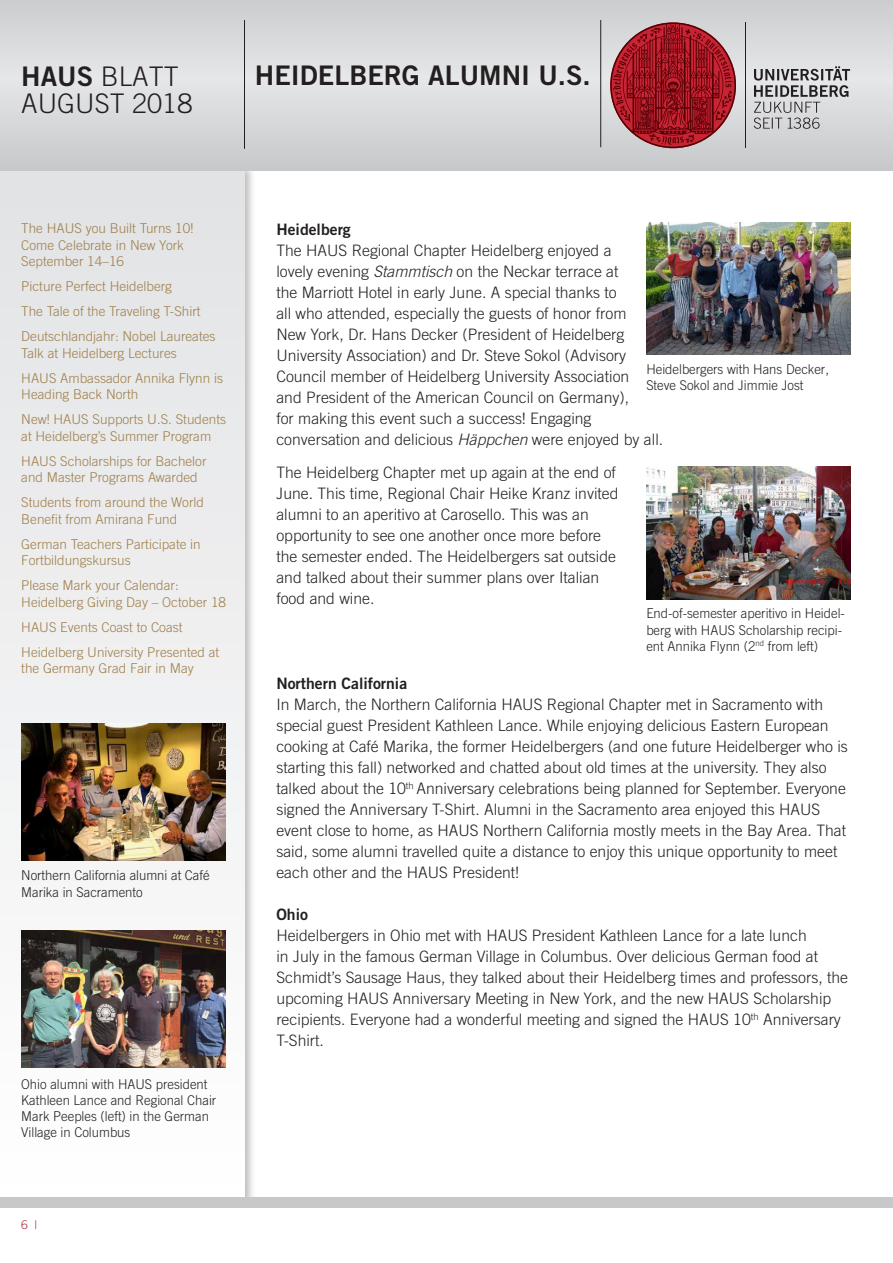
<style>
.page{position:relative;width:893px;height:1263px;background:#fff}
.page>*{position:absolute;margin:0;border:0;box-sizing:border-box;transform-origin:0 0}
.t1{font:27px "Trade Gothic LT Std Bd 2";color:#231f20}
.t2{font:300 27px/27px "Trade Gothic LT Std";color:#231f20}
.t3{font:300 15.75px/21px "Trade Gothic LT Std";color:#231f20}
.t4{font:15.75px "Trade Gothic LT Std Bd 2";color:#231f20}
.t5{font:300 13.5px/16.5px "Trade Gothic LT Std";color:#9f7f4b}
.t6{font:300 13.5px/16.2px "Trade Gothic LT Std";color:#231f20}
.t7{font:300 12px "Trade Gothic LT Std";color:#b72837}
.s1{font-family:"Trade Gothic LT Std Bd 2";font-weight:400}
.s2{font-style:italic}
</style>
<div class="page">
<div style="left:0;top:163px;width:256px;height:1045px;background:#231f20;opacity:.3"></div>
<div style="left:0;top:166px;width:244px;height:1031px;background:linear-gradient(to bottom,#e2e3e5,#fefefe)"></div>
<svg style="left:0;top:0;width:893px;height:170px;background:#d6d7d9"></svg>
<hr style="left:244px;top:20px;width:1px;height:129px;background:#231f20">
<hr style="left:600px;top:20px;width:1px;height:127px;background:#231f20">
<div style="left:0;top:1197px;width:893px;height:11px;background:#c7c8ca"></div>
<hr style="left:745px;top:22px;width:1px;height:126px;background:#231f20">
<svg style="left:754px;top:66px;width:96px;height:63px;background:#b3b3b5"></svg>
<svg style="left:610px;top:22px;width:126px;height:126px;background:#a53e48"></svg>
<img style="left:646px;top:222px;width:204px;height:132px">
<img style="left:646px;top:467px;width:204px;height:132px">
<img style="left:21px;top:723px;width:204px;height:138px">
<img style="left:21px;top:931px;width:204px;height:137px">
<h1 class="t2" style="left:21px;top:62px;width:173px"><span class="s1">HAUS</span> Blatt august 2018</h1>
<h1 class="t1" style="left:255px;top:59px;width:337px">Heidelberg Alumni U.S.</h1>
<p class="t5" style="left:21px;top:220px;width:174px;text-indent:65px">you Built Turns 10!<br>Come Celebrate in New York -September 14–16</p>
<p class="t5" style="left:21px;top:273px;width:196px;line-height:25px">Picture Perfect Heidelberg<br>The Tale of the Traveling T-Shirt<br>Deutschlandjahr: Nobel Laureates</p>
<p class="t5" style="left:21px;top:340px;width:157px;line-height:25px">Talk at Heidelberg Lectures<br>HAUS</p>
<p class="t5" style="left:21px;top:220px;width:45px">The HAUS</p>
<p class="t5" style="left:21px;top:369px;width:203px;text-indent:39px">Ambassador Annika Flynn is<br>Heading Back North</p>
<p class="t5" style="left:21px;top:411px;width:52px">New! HAUS</p>
<p class="t5" style="left:21px;top:411px;width:206px;text-indent:71px">Supports U .S. Students at Heidelberg’s Summer Program</p>
<p class="t5" style="left:21px;top:452px;width:19px">HAUS</p>
<p class="t5" style="left:21px;top:452px;width:187px;text-indent:39px">Scholarships for Bachelor and Master Programs Awarded</p>
<p class="t5" style="left:21px;top:494px;width:184px">Students from around the World<br>Benefit from Amirana Fund</p>
<p class="t5" style="left:21px;top:535px;width:181px">German Teachers Participate in<br>Fortbildungskursus</p>
<p class="t5" style="left:21px;top:577px;width:206px">Please Mark your Calendar:<br>Heidelberg Giving Day – October 18</p>
<p class="t5" style="left:21px;top:618px;width:19px">HAUS</p>
<p class="t5" style="left:21px;top:614px;width:199px;line-height:25px;text-align:center">Events Coast to Coast<br>Heidelberg U niversity Presented at</p>
<p class="t5" style="left:21px;top:660px;width:174px">the Germany Grad Fair in May</p>
<p class="t6" style="left:21px;top:867px;width:190px">Northern California alumni at Café<br>Marika in Sacramento</p>
<p class="t6" style="left:21px;top:1075px;width:116px">Ohio alumni with HAUS</p>
<p class="t6" style="left:21px;top:1075px;width:197px;text-indent:135px">president<br>Kathleen Lance and Regional Chair<br>Mark Peeples (left) in the German<br>Village in Columbus</p>
<p class="t7" style="left:21px;top:1218px;width:18px">6 |</p>
<p class="t4" style="left:276px;top:219px;width:76px">Heidelberg</p>
<p class="t3" style="left:276px;top:239px;width:52px">The HAUS</p>
<p class="t3" style="left:276px;top:239px;width:388px;text-indent:75px">Regional Chapter Heidelberg enjoyed a<br>lovely evening <span class="s2">Stammtisch</span> on the Neckar terrace at<br>the Marriott Hotel in early June. A special thanks to<br>all who attended, especially the guests of honor from<br>New York, Dr. Hans Decker (President of Heidelberg<br>U niversity Association) and Dr. Steve Sokol (Advisory Council member of Heidelberg U niversity Association<br>and President of the American Council on Germany),<br>for making this event such a success! Engaging conversation and delicious <span class="s2">Häppchen</span> were enjoyed by all.</p>
<p class="t3" style="left:276px;top:462px;width:344px">The Heidelberg Chapter met up again at the end of June. This time, Regional Chair Heike Kranz invited alumni to an aperitivo at Carosello. This was an opportunity to see one another once more before the semester ended. The Heidelbergers sat outside and talked about their summer plans over Italian food and wine.</p>
<p class="t6" style="left:646px;top:360px;width:184px">Heidelbergers with Hans Decker,<br>Steve Sokol and Jimmie Jost</p>
<p class="t6" style="left:646px;top:605px;width:200px">End-of-semester aperitivo in Heidel&shy;berg with HAUS</p>
<p class="t6" style="left:646px;top:621px;width:197px;text-indent:92px">Scholarship recipi&shy;ent Annika Flynn (2<sup>nd</sup> from left)</p>
<p class="t4" style="left:276px;top:673px;width:132px">Northern California</p>
<p class="t3" style="left:276px;top:693px;width:247px">In March, the Northern California HAUS</p>
<p class="t3" style="left:276px;top:693px;width:573px;text-indent:270px">Regional Chapter met in Sacramento with special guest President Kathleen Lance. While enjoying delicious Eastern European cooking at Café Marika, the former Heidelbergers (and one future Heidelberger who is starting this fall) networked and chatted about old times at the university. They also talked about the 10<sup>th</sup> Anniversary celebrations being planned for September. Everyone signed the Anniversary T-Shirt. Alumni in the Sacramento area enjoyed this HAUS<br>event close to home, as HAUS</p>
<p class="t3" style="left:276px;top:820px;width:571px;text-indent:207px">Northern California mostly meets in the Bay Area. That said, some alumni travelled quite a distance to enjoy this unique opportunity to meet each other and the HAUS</p>
<p class="t3" style="left:452px;top:862px;width:68px">President!</p>
<p class="t4" style="left:276px;top:905px;width:33px">Ohio</p>
<p class="t3" style="left:276px;top:925px;width:232px">Heidelbergers in Ohio met with HAUS</p>
<p class="t3" style="left:276px;top:925px;width:573px;text-indent:256px">President Kathleen Lance for a late lunch<br>in July in the famous German Village in Columbus. Over delicious German food at Schmidt’s Sausage Haus, they talked about their Heidelberg times and professors, the upcoming HAUS</p>
<p class="t3" style="left:393px;top:988px;width:337px">Anniversary Meeting in New York, and the new HAUS</p>
<p class="t3" style="left:753px;top:988px;width:79px">Scholarship</p>
<p class="t3" style="left:276px;top:1009px;width:434px">recipients. Everyone had a wonderful meeting and signed the HAUS</p>
<p class="t3" style="left:733px;top:1009px;width:109px">10<sup>th</sup> Anniversary</p>
<p class="t3" style="left:276px;top:1030px;width:49px">T-Shirt.</p>
</div>
